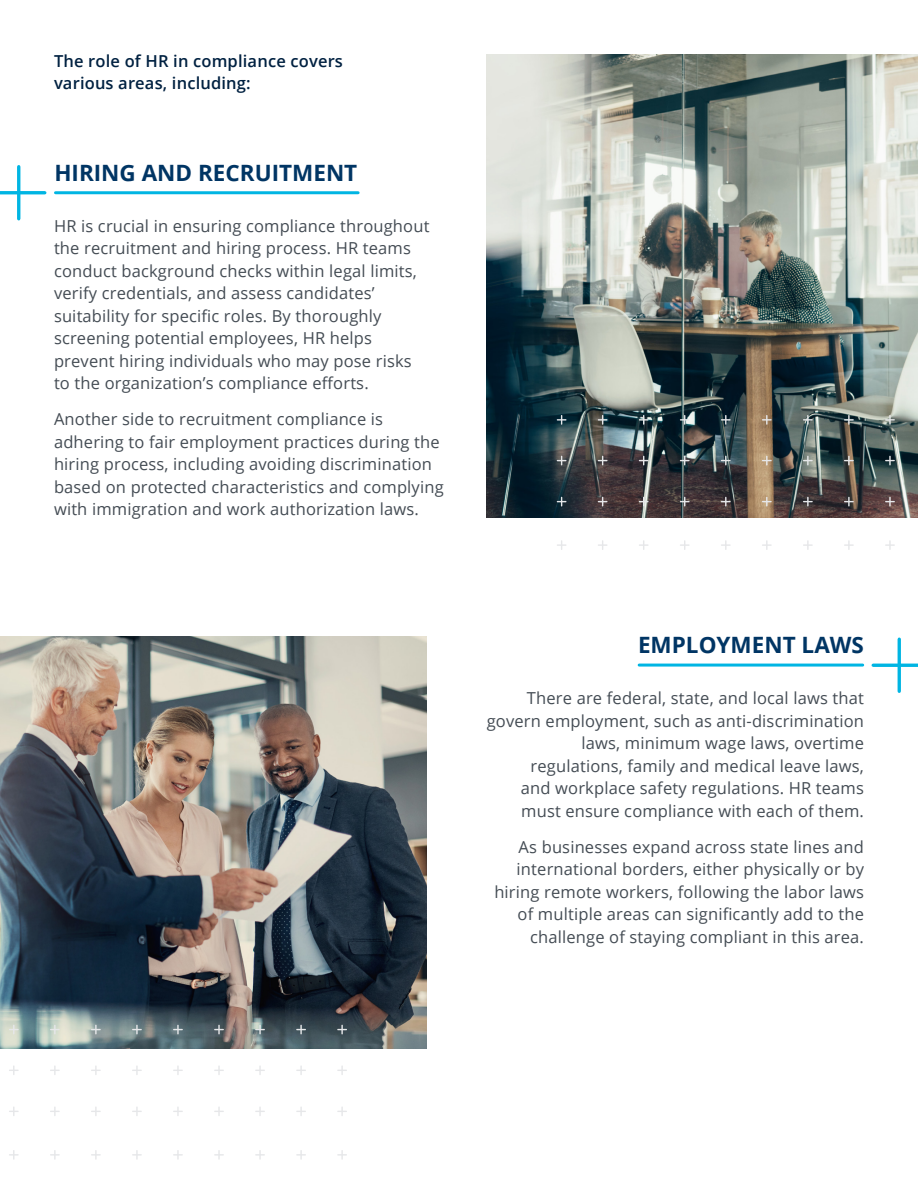
<style>
.page{position:relative;width:918px;height:1188px;background:#fff}
.page>*{position:absolute;margin:0;border:0;box-sizing:border-box;transform-origin:0 0}
.t1{font:700 22.5px "Open Sans";color:#003564}
.t2{font:16.5px/22.5px "Open Sans";letter-spacing:.01em;color:#444c54}
.t3{font:600 16.5px/22.5px "Open Sans";letter-spacing:.01em;color:#002141}
</style>
<div class="page">
<img style="left:486px;top:54px;width:432px;height:464px">
<hr style="left:56px;top:191px;width:302px;height:3px;background:#00b5e3">
<hr style="left:17px;top:167px;width:3px;height:52px;background:#00b5e3">
<hr style="left:0;top:191px;width:45px;height:3px;background:#00b5e3">
<hr style="left:639px;top:664px;width:224px;height:3px;background:#00b5e3">
<img style="left:0;top:637px;width:427px;height:411px">
<hr style="left:898px;top:639px;width:3px;height:52px;background:#00b5e3">
<hr style="left:873px;top:664px;width:45px;height:3px;background:#00b5e3">
<svg style="left:557px;top:415px;width:9px;height:10px"></svg>
<svg style="left:598px;top:415px;width:10px;height:10px"></svg>
<svg style="left:639px;top:415px;width:10px;height:10px"></svg>
<svg style="left:680px;top:415px;width:10px;height:10px"></svg>
<svg style="left:721px;top:415px;width:10px;height:10px"></svg>
<svg style="left:762px;top:415px;width:10px;height:10px"></svg>
<svg style="left:803px;top:415px;width:10px;height:10px"></svg>
<svg style="left:844px;top:415px;width:10px;height:10px"></svg>
<svg style="left:885px;top:415px;width:10px;height:10px"></svg>
<svg style="left:557px;top:456px;width:9px;height:9px"></svg>
<svg style="left:598px;top:456px;width:10px;height:9px"></svg>
<svg style="left:639px;top:456px;width:10px;height:9px"></svg>
<svg style="left:680px;top:456px;width:10px;height:9px"></svg>
<svg style="left:721px;top:456px;width:10px;height:9px"></svg>
<svg style="left:762px;top:456px;width:10px;height:9px"></svg>
<svg style="left:803px;top:456px;width:10px;height:9px"></svg>
<svg style="left:844px;top:456px;width:10px;height:9px"></svg>
<svg style="left:885px;top:456px;width:10px;height:9px"></svg>
<svg style="left:557px;top:497px;width:9px;height:9px"></svg>
<svg style="left:598px;top:497px;width:10px;height:9px"></svg>
<svg style="left:639px;top:497px;width:10px;height:9px"></svg>
<svg style="left:680px;top:497px;width:10px;height:9px"></svg>
<svg style="left:721px;top:497px;width:10px;height:9px"></svg>
<svg style="left:762px;top:497px;width:10px;height:9px"></svg>
<svg style="left:803px;top:497px;width:10px;height:9px"></svg>
<svg style="left:844px;top:497px;width:10px;height:9px"></svg>
<svg style="left:885px;top:497px;width:10px;height:9px"></svg>
<svg style="left:557px;top:540px;width:9px;height:10px"></svg>
<svg style="left:598px;top:540px;width:9px;height:10px"></svg>
<svg style="left:639px;top:540px;width:9px;height:10px"></svg>
<svg style="left:680px;top:540px;width:9px;height:10px"></svg>
<svg style="left:721px;top:540px;width:10px;height:10px"></svg>
<svg style="left:762px;top:540px;width:10px;height:10px"></svg>
<svg style="left:803px;top:540px;width:10px;height:10px"></svg>
<svg style="left:844px;top:540px;width:10px;height:10px"></svg>
<svg style="left:885px;top:540px;width:10px;height:10px"></svg>
<svg style="left:9px;top:1025px;width:10px;height:9px"></svg>
<svg style="left:50px;top:1025px;width:10px;height:9px"></svg>
<svg style="left:91px;top:1025px;width:10px;height:9px"></svg>
<svg style="left:132px;top:1025px;width:10px;height:9px"></svg>
<svg style="left:173px;top:1025px;width:10px;height:9px"></svg>
<svg style="left:214px;top:1025px;width:10px;height:9px"></svg>
<svg style="left:255px;top:1025px;width:10px;height:9px"></svg>
<svg style="left:296px;top:1025px;width:10px;height:9px"></svg>
<svg style="left:337px;top:1025px;width:10px;height:9px"></svg>
<svg style="left:9px;top:1066px;width:10px;height:9px"></svg>
<svg style="left:50px;top:1066px;width:10px;height:9px"></svg>
<svg style="left:91px;top:1066px;width:10px;height:9px"></svg>
<svg style="left:132px;top:1066px;width:10px;height:9px"></svg>
<svg style="left:173px;top:1066px;width:10px;height:9px"></svg>
<svg style="left:214px;top:1066px;width:10px;height:9px"></svg>
<svg style="left:255px;top:1066px;width:10px;height:9px"></svg>
<svg style="left:296px;top:1066px;width:10px;height:9px"></svg>
<svg style="left:337px;top:1066px;width:10px;height:9px"></svg>
<svg style="left:9px;top:1107px;width:10px;height:9px"></svg>
<svg style="left:50px;top:1107px;width:10px;height:9px"></svg>
<svg style="left:91px;top:1107px;width:10px;height:9px"></svg>
<svg style="left:132px;top:1107px;width:10px;height:9px"></svg>
<svg style="left:173px;top:1107px;width:10px;height:9px"></svg>
<svg style="left:214px;top:1107px;width:10px;height:9px"></svg>
<svg style="left:255px;top:1107px;width:10px;height:9px"></svg>
<svg style="left:296px;top:1107px;width:10px;height:9px"></svg>
<svg style="left:337px;top:1107px;width:10px;height:9px"></svg>
<svg style="left:9px;top:1150px;width:10px;height:10px"></svg>
<svg style="left:50px;top:1150px;width:10px;height:10px"></svg>
<svg style="left:91px;top:1150px;width:10px;height:10px"></svg>
<svg style="left:132px;top:1150px;width:10px;height:10px"></svg>
<svg style="left:173px;top:1150px;width:10px;height:10px"></svg>
<svg style="left:214px;top:1150px;width:10px;height:9px"></svg>
<svg style="left:255px;top:1150px;width:10px;height:10px"></svg>
<svg style="left:296px;top:1150px;width:10px;height:10px"></svg>
<svg style="left:337px;top:1150px;width:10px;height:10px"></svg>
<p class="t3" style="left:54px;top:49px;width:291px">The role of HR in compliance covers various areas, including:</p>
<p class="t1" style="left:54px;top:156px;width:304px">HIRING AND RECRUITMENT</p>
<p class="t2" style="left:54px;top:214px;width:377px">HR is crucial in ensuring compliance throughout the recruitment and hiring process. HR teams conduct background checks within legal limits, verify credentials, and assess candidates’ suitability for specific roles. By thoroughly screening potential employees, HR helps prevent hiring individuals who may pose risks to the organization’s compliance efforts.</p>
<p class="t2" style="left:54px;top:407px;width:391px">Another side to recruitment compliance is adhering to fair employment practices during the hiring process, including avoiding discrimination based on protected characteristics and complying with immigration and work authorization laws.</p>
<p class="t1" style="left:638px;top:629px;width:227px">EMPLOYMENT LAWS</p>
<p class="t2" style="left:487px;top:686px;width:379px;text-align:right">There are federal, state, and local laws that govern employment, such as anti-discrimination laws, minimum wage laws, overtime regulations, family and medical leave laws,<br>and workplace safety regulations. HR teams must ensure compliance with each of them.</p>
<p class="t2" style="left:494px;top:835px;width:371px;text-align:right">As businesses expand across state lines and international borders, either physically or by hiring remote workers, following the labor laws of multiple areas can significantly add to the challenge of staying compliant in this area.</p>
</div>
